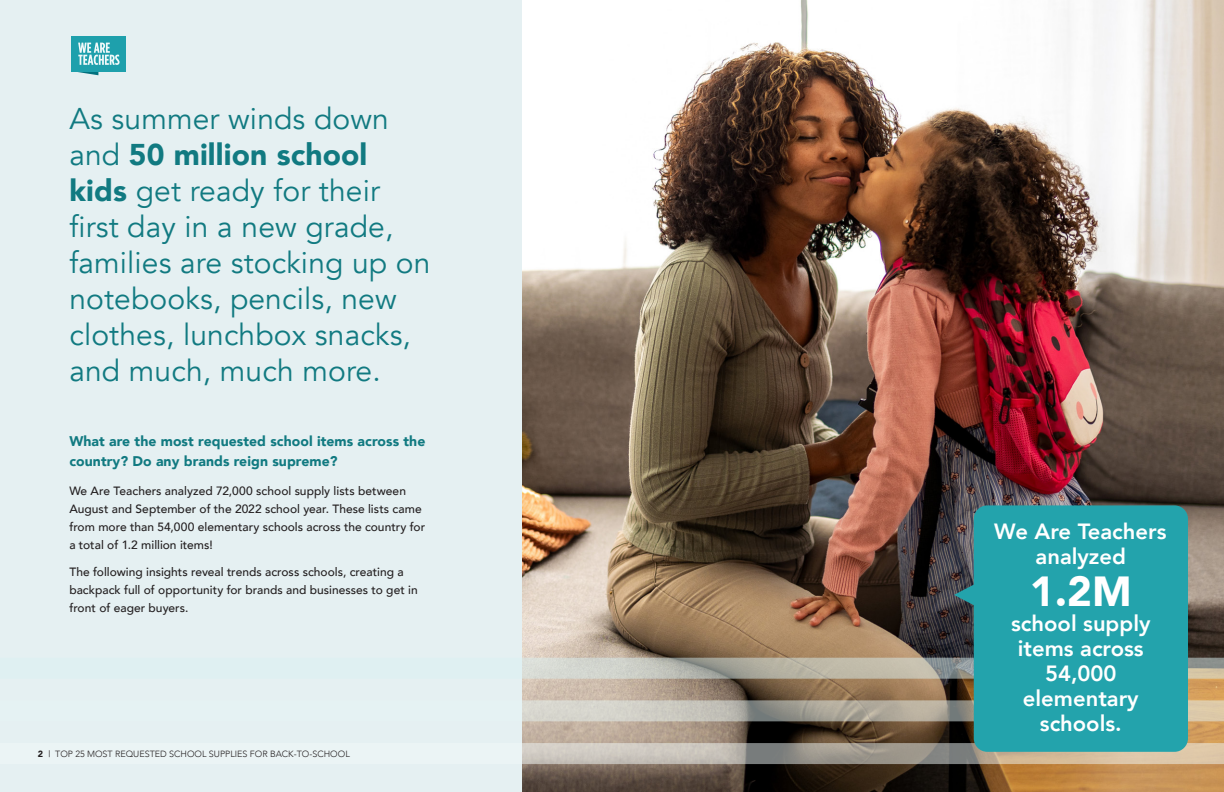
<style>
.page{position:relative;width:1224px;height:792px;background:#fff}
.page>*{position:absolute;margin:0;border:0;box-sizing:border-box;transform-origin:0 0}
.social_stats{font:900 42px "Avenir";color:#fff}
.H2_Subhead{font:30px/36px "Avenir";letter-spacing:.005em;color:#117a81}
.social_stats-2{font:800 22px/25px "Avenir";color:#fff;text-align:center}
.H2_Subhead-2{font:900 14px/20px "Avenir";letter-spacing:.005em;color:#117a81}
.t1{font:500 12px/18px "Avenir";color:#231f20}
.t2{font:300 9px "Avenir";color:#231f20}
.s1{font-weight:900}
.s2{font-weight:400}
</style>
<div class="page">
<img style="left:522px;top:0;width:702px;height:792px">
<div style="left:0;top:0;width:522px;height:792px;background:#e5f0f2"></div>
<svg style="left:522px;top:658px;width:702px;height:21px;background:#b8b7ac"></svg>
<svg style="left:522px;top:700px;width:702px;height:21px;background:#b9b5a9"></svg>
<svg style="left:522px;top:743px;width:702px;height:21px;background:#b7aea0"></svg>
<div style="left:974px;top:505px;width:214px;height:247px;background:#23a3ac;border-radius:13px"></div>
<svg style="left:954px;top:584px;width:20px;height:22px"></svg>
<div style="left:72px;top:36px;width:54px;height:35px;background:#1ea0ac"></div>
<svg style="left:72px;top:42px;width:48px;height:33px"></svg>
<p class="H2_Subhead" style="left:69px;top:101px;width:363px">As summer winds down and <span class="s1">50 million school kids</span> get ready for their first day in a new grade, families are stocking up on notebooks, pencils, new clothes, lunchbox snacks, and much, much more.</p>
<p class="H2_Subhead-2" style="left:69px;top:431px;width:357px">What are the most requested school items across the country? Do any brands reign supreme?</p>
<p class="t1" style="left:69px;top:481px;width:357px">We Are Teachers analyzed 72,000 school supply lists between August and September of the 2022 school year. These lists came from more than 54,000 elementary schools across the country for a total of 1.2 million items!</p>
<p class="t1" style="left:69px;top:562px;width:350px">The following insights reveal trends across schools, creating a backpack full of opportunity for brands and businesses to get in front of eager buyers.</p>
<p class="t2" style="left:38px;top:749px;width:313px"><span class="s1">2</span> <span class="s2">|</span> TOP 25 MOST REQUESTED SCHOOL SUPPLIES FOR BACK-TO-SCHOOL</p>
<p class="social_stats-2" style="left:994px;top:519px;width:174px">We Are Teachers analyzed</p>
<p class="social_stats" style="left:1030px;top:556px;width:103px">1.2M</p>
<p class="social_stats-2" style="left:1011px;top:611px;width:141px">school supply items across<br>54,000 elementary schools.</p>
</div>
